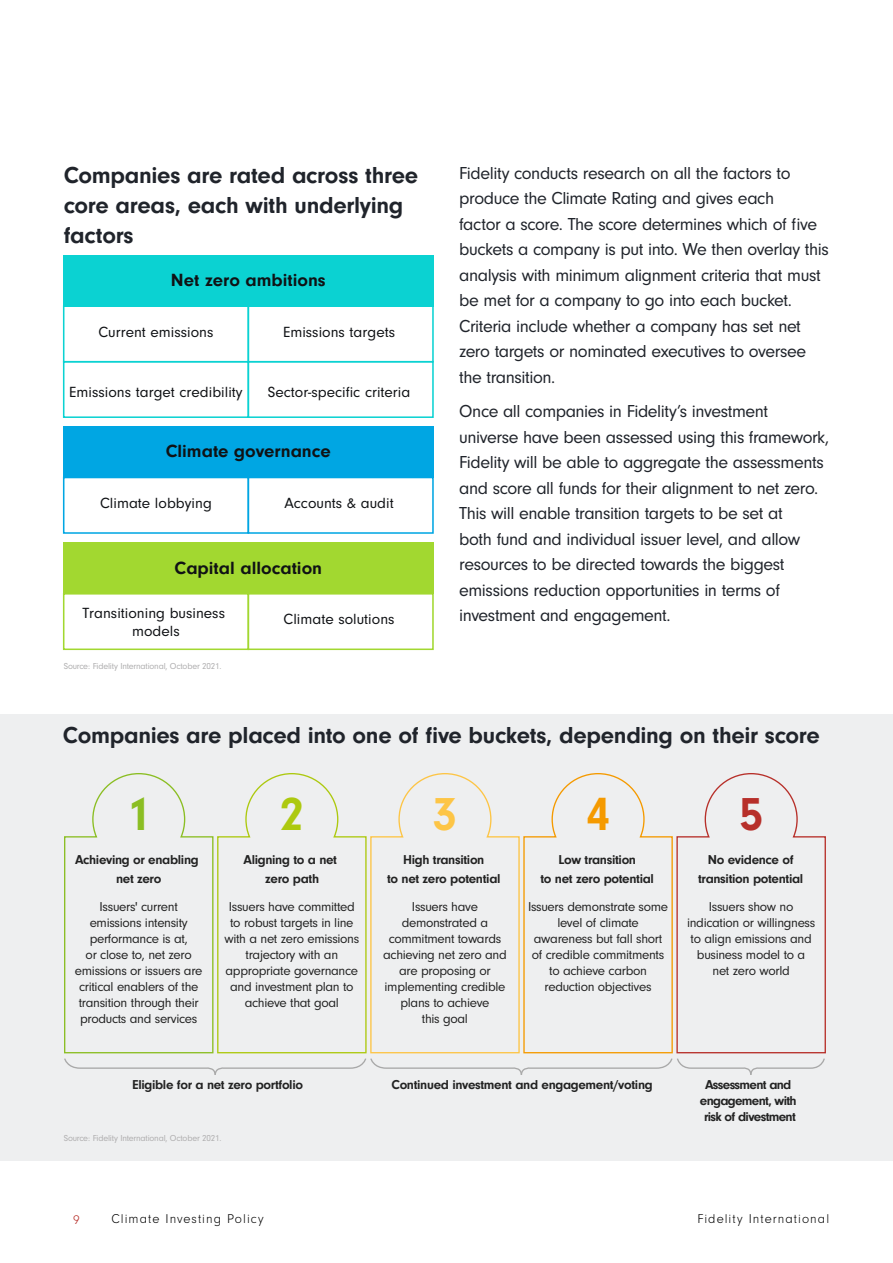
<style>
.page{position:relative;width:893px;height:1263px;background:#fff}
.page>*{position:absolute;margin:0;border:0;box-sizing:border-box;transform-origin:0 0}
.t1{font:700 48.15px "Neuzeit Gro";color:#8bbe23}
.t2{font:700 48.15px "Neuzeit Gro";color:#adc90f}
.t3{font:700 48.15px "Neuzeit Gro";color:#fdc546}
.t4{font:700 48.15px "Neuzeit Gro";color:#f59a00}
.t5{font:700 48.15px "Neuzeit Gro";color:#b72f2a}
.t6{font:700 24px/30px "Neuzeit Gro";letter-spacing:-.015em;color:#20242b}
.t7{font:700 18.3px "Neuzeit Gro";color:#101215}
.t8{font:18px/25.5px "Neuzeit Gro";letter-spacing:-.025em;color:#20242b}
.t9{font:15.3px/18.3px "Neuzeit Gro";color:#101215;text-align:center}
.t10{font:13.35px/16px "Neuzeit Gro";letter-spacing:-.025em;color:#232323;text-align:center}
.t11{font:700 13.35px/18.8px "Neuzeit Gro";letter-spacing:-.025em;color:#232323;text-align:center}
.t12{font:700 13.35px/16px "Neuzeit Gro";letter-spacing:-.05em;color:#232323;text-align:center}
.t13{font:300 13.2px "Neuzeit Gro";letter-spacing:.08em;color:#000}
.t14{font:300 13.2px "Neuzeit Gro";color:#b72f2a}
.t15{font:9px "Neuzeit Gro";letter-spacing:-.02em;color:#afaeaf}
</style>
<div class="page">
<div style="left:63px;top:305px;width:186px;height:57px;border:2px solid #0bd2d2"></div>
<div style="left:63px;top:361px;width:186px;height:57px;border:2px solid #0bd2d2"></div>
<div style="left:248px;top:305px;width:186px;height:57px;border:2px solid #0bd2d2"></div>
<div style="left:248px;top:361px;width:186px;height:57px;border:2px solid #0bd2d2"></div>
<div style="left:63px;top:255px;width:371px;height:51px;background:#0bd2d2"></div>
<div style="left:63px;top:477px;width:186px;height:57px;border:2px solid #00a6e3"></div>
<div style="left:248px;top:477px;width:186px;height:57px;border:2px solid #00a6e3"></div>
<div style="left:63px;top:426px;width:371px;height:51px;background:#00a6e3"></div>
<div style="left:63px;top:593px;width:186px;height:57px;border:2px solid #a2d830"></div>
<div style="left:248px;top:593px;width:186px;height:57px;border:2px solid #a2d830"></div>
<div style="left:63px;top:543px;width:371px;height:51px;background:#a2d830"></div>
<div style="left:0;top:714px;width:893px;height:447px;background:#eeeff0"></div>
<svg style="left:64px;top:773px;width:762px;height:302px"></svg>
<h2 class="t6" style="left:64px;top:160px;width:356px">Companies are rated across three core areas, each with underlying factors</h2>
<p class="t8" style="left:459px;top:161px;width:371px">Fidelity conducts research on all the factors to produce the Climate Rating and gives each<br>factor a score. The score determines which of five buckets a company is put into. We then overlay this analysis with minimum alignment criteria that must be met for a company to go into each bucket.<br>Criteria include whether a company has set net zero targets or nominated executives to oversee the transition.</p>
<p class="t8" style="left:459px;top:399px;width:371px">Once all companies in Fidelity’s investment universe have been assessed using this framework, Fidelity will be able to aggregate the assessments and score all funds for their alignment to net zero.<br>This will enable transition targets to be set at<br>both fund and individual issuer level, and allow resources to be directed towards the biggest emissions reduction opportunities in terms of investment and engagement.</p>
<p class="t7" style="left:171px;top:270px;width:156px">Net zero ambitions</p>
<p class="t9" style="left:99px;top:323px;width:116px">Current emissions</p>
<p class="t9" style="left:283px;top:323px;width:113px">Emissions targets</p>
<p class="t9" style="left:69px;top:383px;width:175px">Emissions target credibility</p>
<p class="t9" style="left:268px;top:383px;width:144px">Sector-specific criteria</p>
<p class="t7" style="left:166px;top:441px;width:167px">Climate governance</p>
<p class="t9" style="left:100px;top:494px;width:113px">Climate lobbying</p>
<p class="t9" style="left:284px;top:494px;width:111px">Accounts &amp; audit</p>
<p class="t7" style="left:175px;top:557px;width:149px">Capital allocation</p>
<p class="t9" style="left:82px;top:604px;width:144px">Transitioning business models</p>
<p class="t9" style="left:284px;top:610px;width:112px">Climate solutions</p>
<p class="t15" style="left:64px;top:661px;width:159px">Source: Fidelity International, October 2021.</p>
<h2 class="t6" style="left:63px;top:720px;width:758px">Companies are placed into one of five buckets, depending on their score</h2>
<h1 class="t1" style="left:127px;top:788px;width:26px">1</h1>
<h1 class="t2" style="left:280px;top:788px;width:26px">2</h1>
<h1 class="t3" style="left:433px;top:788px;width:26px">3</h1>
<h1 class="t4" style="left:586px;top:788px;width:26px">4</h1>
<h1 class="t5" style="left:739px;top:788px;width:26px">5</h1>
<p class="t11" style="left:75px;top:851px;width:125px">Achieving or enabling net zero</p>
<p class="t11" style="left:244px;top:851px;width:95px">Aligning to a net zero path</p>
<p class="t11" style="left:387px;top:851px;width:115px">High transition<br>to net zero potential</p>
<p class="t11" style="left:540px;top:851px;width:115px">Low transition<br>to net zero potential</p>
<p class="t11" style="left:698px;top:851px;width:107px">No evidence of transition potential</p>
<p class="t10" style="left:75px;top:898px;width:129px">Issuers' current emissions intensity performance is at,<br>or close to, net zero emissions or issuers are critical enablers of the transition through their products and services</p>
<p class="t10" style="left:224px;top:898px;width:136px">Issuers have committed to robust targets in line with a net zero emissions trajectory with an appropriate governance and investment plan to achieve that goal</p>
<p class="t10" style="left:383px;top:898px;width:125px">Issuers have demonstrated a commitment towards achieving net zero and are proposing or implementing credible plans to achieve<br>this goal</p>
<p class="t10" style="left:528px;top:898px;width:142px">Issuers demonstrate some level of climate awareness but fall short of credible commitments to achieve carbon reduction objectives</p>
<p class="t10" style="left:687px;top:898px;width:130px">Issuers show no indication or willingness to align emissions and business model to a net zero world</p>
<p class="t11" style="left:132px;top:1076px;width:172px">Eligible for a net zero portfolio</p>
<p class="t11" style="left:391px;top:1076px;width:263px">Continued investment and engagement/voting</p>
<p class="t12" style="left:700px;top:1077px;width:98px">Assessment and engagement, with risk of divestment</p>
<p class="t15" style="left:64px;top:1133px;width:159px">Source: Fidelity International, October 2021.</p>
<p class="t14" style="left:73px;top:1213px;width:8px">9</p>
<p class="t13" style="left:111px;top:1212px;width:154px">Climate Investing Policy</p>
<p class="t13" style="left:697px;top:1212px;width:133px">Fidelity International</p>
</div>
